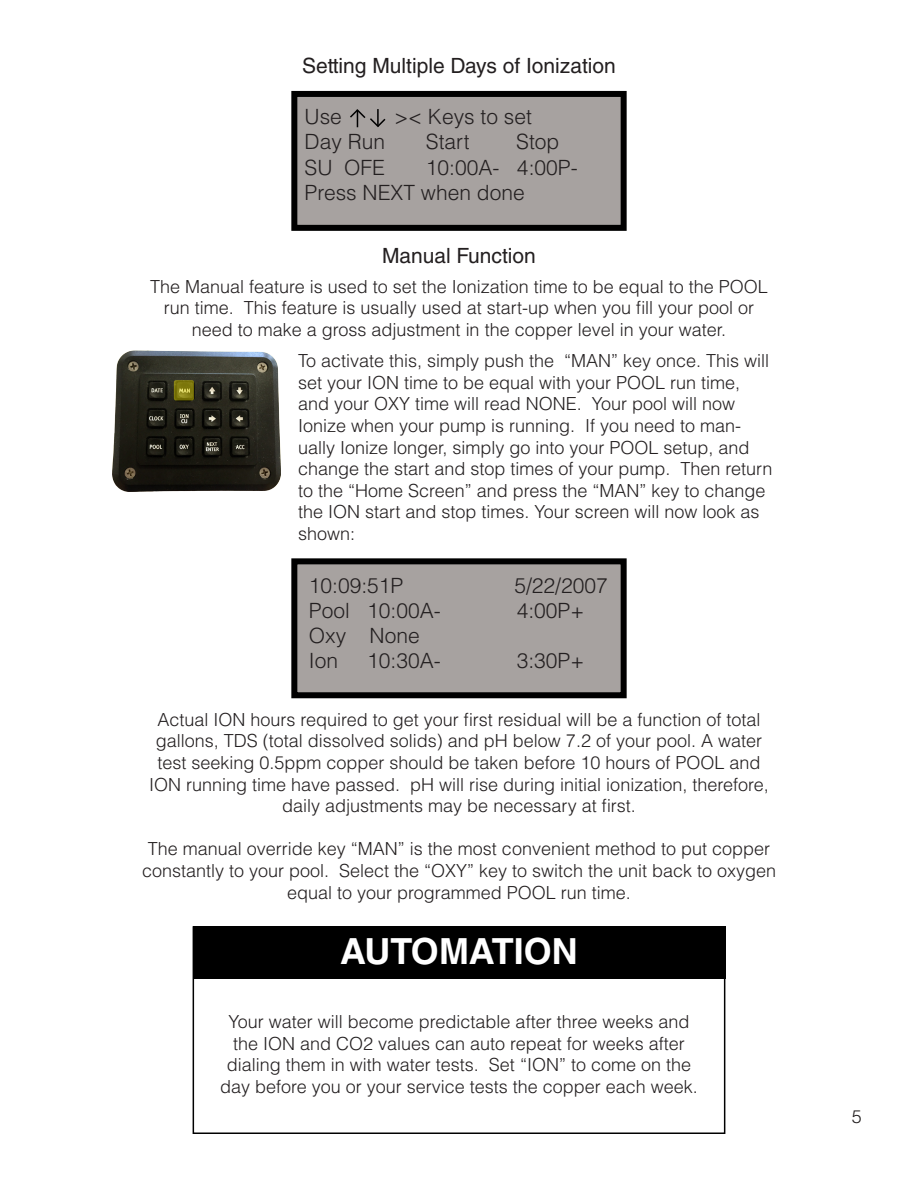
<style>
.page{position:relative;width:918px;height:1188px;background:#fff}
.page>*{position:absolute;margin:0;border:0;box-sizing:border-box;transform-origin:0 0}
.t1{font:700 36px "Helvetica LT Std";color:#fff}
.t2{font:300 21px "Helvetica LT Std";color:#231f20}
.t3{font:21px "Helvetica LT Std";color:#231f20}
.t4{font:300 18px/21.6px "Helvetica LT Std";color:#231f20;text-align:center}
</style>
<div class="page">
<img style="left:112px;top:351px;width:169px;height:140px">
<svg style="left:174px;top:380px;width:20px;height:20px"></svg>
<div style="left:291px;top:91px;width:336px;height:140px;background:#a7a2a0;border:6px solid #000"></div>
<svg style="left:350px;top:109px;width:36px;height:19px"></svg>
<div style="left:291px;top:558px;width:336px;height:140px;background:#a7a2a0;border:6px solid #000"></div>
<div style="left:193px;top:926px;width:532px;height:208px;border:2px solid #000"></div>
<div style="left:193px;top:926px;width:532px;height:52px;background:#000"></div>
<p class="t3" style="left:302px;top:54px;width:315px">Setting Multiple Days of Ionization</p>
<p class="t2" style="left:305px;top:104px;width:39px">Use</p>
<p class="t2" style="left:394px;top:104px;width:139px">&gt;&lt; Keys to set</p>
<p class="t2" style="left:305px;top:129px;width:82px">Day Run</p>
<p class="t2" style="left:426px;top:129px;width:45px">Start</p>
<p class="t2" style="left:516px;top:129px;width:45px">Stop</p>
<p class="t2" style="left:305px;top:154px;width:82px">SU OFE</p>
<p class="t2" style="left:426px;top:154px;width:153px">10:00A- 4:00P-</p>
<p class="t2" style="left:305px;top:179px;width:222px">Press NEXT when done</p>
<p class="t3" style="left:382px;top:244px;width:155px">Manual Function</p>
<p class="t4" style="left:150px;top:275px;width:619px">The Manual feature is used to set the Ionization time to be equal to the POOL run time. This feature is usually used at start-up when you fill your pool or need to make a gross adjustment in the copper level in your water.</p>
<p class="t4" style="left:298px;top:350px;width:476px;text-align:left">To activate this, simply push the “MAN” key once. This will set your ION time to be equal with your POOL run time, and your OXY time will read NONE. Your pool will now Ionize when your pump is running. If you need to man&shy;ually Ionize longer, simply go into your POOL setup, and change the start and stop times of your pump. Then return to the “Home Screen” and press the “MAN” key to change the ION start and stop times. Your screen will now look as shown:</p>
<p class="t2" style="left:309px;top:572px;width:96px">10:09:51P</p>
<p class="t2" style="left:514px;top:572px;width:95px">5/22/2007</p>
<p class="t2" style="left:309px;top:597px;width:133px">Pool 10:00A-</p>
<p class="t2" style="left:517px;top:597px;width:69px">4:00P+</p>
<p class="t2" style="left:309px;top:622px;width:112px">Oxy None</p>
<p class="t2" style="left:309px;top:648px;width:31px">Ion</p>
<p class="t2" style="left:367px;top:648px;width:75px">10:30A-</p>
<p class="t2" style="left:517px;top:648px;width:69px">3:30P+</p>
<p class="t4" style="left:149px;top:708px;width:621px">Actual ION hours required to get your first residual will be a function of total gallons, TDS (total dissolved solids) and pH below 7.2 of your pool. A water test seeking 0.5ppm copper should be taken before 10 hours of POOL and ION running time have passed. pH will rise during initial ionization, therefore, daily adjustments may be necessary at first.</p>
<p class="t4" style="left:142px;top:838px;width:636px">The manual override key “MAN” is the most convenient method to put copper constantly to your pool. Select the “OXY” key to switch the unit back to oxygen equal to your programmed POOL run time.</p>
<p class="t1" style="left:340px;top:929px;width:239px">AUTOMATION</p>
<p class="t4" style="left:220px;top:1011px;width:479px">Your water will become predictable after three weeks and the ION and CO2 values can auto repeat for weeks after dialing them in with water tests. Set “ION” to come on the day before you or your service tests the copper each week.</p>
<p class="t4" style="left:852px;top:1105px;width:12px">5</p>
</div>
